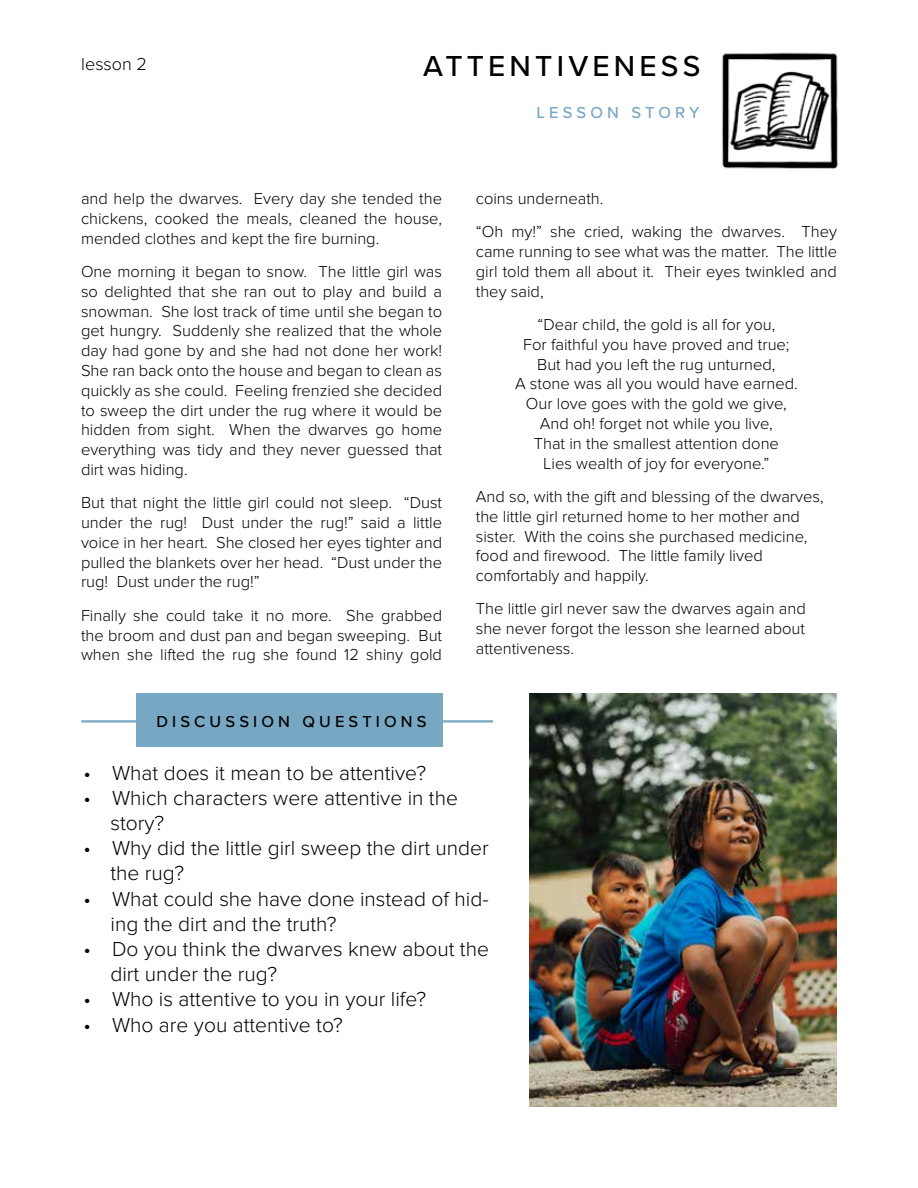
<style>
.page{position:relative;width:918px;height:1188px;background:#fff}
.page>*{position:absolute;margin:0;border:0;box-sizing:border-box;transform-origin:0 0}
.t1{font:500 30px "Proxima Nova";letter-spacing:.14em;color:#000}
.t2{font:300 21px/25.2px "Proxima Nova";color:#000}
.t3{font:300 18px "Proxima Nova";color:#000}
.t4{font:300 16.5px/19.8px "Proxima Nova";color:#000;text-align:justify}
.t5{font:500 16.5px "Proxima Nova";letter-spacing:.25em;color:#000}
.t6{font:500 16.5px "Proxima Nova";letter-spacing:.25em;color:#78a7c3}
</style>
<div class="page">
<img style="left:722px;top:52px;width:116px;height:117px">
<img style="left:529px;top:693px;width:307px;height:414px">
<hr style="left:81px;top:720px;width:412px;height:3px;background:#78a7c3">
<div style="left:136px;top:693px;width:307px;height:54px;background:#78a7c3"></div>
<p class="t3" style="left:81px;top:53px;width:67px">lesson 2</p>
<h1 class="t1" style="left:423px;top:44px;width:279px">ATTENTIVENESS</h1>
<p class="t6" style="left:537px;top:101px;width:165px">LESSON STORY</p>
<p class="t4" style="left:81px;top:189px;width:363px">and help the dwarves. Every day she tended the chickens, cooked the meals, cleaned the house, mended clothes and kept the fire burning.</p>
<p class="t4" style="left:81px;top:262px;width:363px">One morning it began to snow. The little girl was so delighted that she ran out to play and build a snowman. She lost track of time until she began to get hungry. Suddenly she realized that the whole day had gone by and she had not done her work!<br>She ran back onto the house and began to clean as quickly as she could. Feeling frenzied she decided to sweep the dirt under the rug where it would be hidden from sight. When the dwarves go home everything was tidy and they never guessed that dirt was hiding.</p>
<p class="t4" style="left:81px;top:493px;width:363px">But that night the little girl could not sleep. “Dust under the rug! Dust under the rug!” said a little voice in her heart. She closed her eyes tighter and pulled the blankets over her head. “Dust under the rug! Dust under the rug!”</p>
<p class="t4" style="left:81px;top:606px;width:363px">Finally she could take it no more. She grabbed the broom and dust pan and began sweeping. But when she lifted the rug she found 12 shiny gold</p>
<p class="t5" style="left:156px;top:709px;width:272px">DISCUSSION QUESTIONS</p>
<p class="t4" style="left:476px;top:182px;width:363px;line-height:33.3px">coins underneath.<br>“Oh my!” she cried, waking the dwarves. They</p>
<p class="t4" style="left:476px;top:242px;width:363px">came running to see what was the matter. The little girl told them all about it. Their eyes twinkled and they said,</p>
<p class="t4" style="left:515px;top:315px;width:284px;text-align:center">“Dear child, the gold is all for you,<br>For faithful you have proved and true; But had you left the rug unturned,<br>A stone was all you would have earned.<br>Our love goes with the gold we give, And oh! forget not while you live,<br>That in the smallest attention done<br>Lies wealth of joy for everyone.”</p>
<p class="t4" style="left:476px;top:487px;width:349px;text-align:left">And so, with the gift and blessing of the dwarves, the little girl returned home to her mother and sister. With the coins she purchased medicine, food and firewood. The little family lived comfortably and happily.</p>
<p class="t4" style="left:476px;top:599px;width:332px">The little girl never saw the dwarves again and she never forgot the lesson she learned about attentiveness.</p>
<p class="t2" style="left:84px;top:760px;width:344px">• What does it mean to be attentive?</p>
<p class="t2" style="left:111px;top:785px;width:349px;text-indent:-27px">• Which characters were attentive in the story?</p>
<p class="t2" style="left:111px;top:836px;width:380px;text-indent:-27px">• Why did the little girl sweep the dirt under the rug?</p>
<p class="t2" style="left:111px;top:886px;width:380px;text-indent:-27px">• What could she have done instead of hid&shy;ing the dirt and the truth?</p>
<p class="t2" style="left:111px;top:937px;width:380px;text-indent:-27px">• Do you think the dwarves knew about the dirt under the rug?</p>
<p class="t2" style="left:84px;top:987px;width:344px">• Who is attentive to you in your life?</p>
<p class="t2" style="left:84px;top:1012px;width:261px">• Who are you attentive to?</p>
</div>
